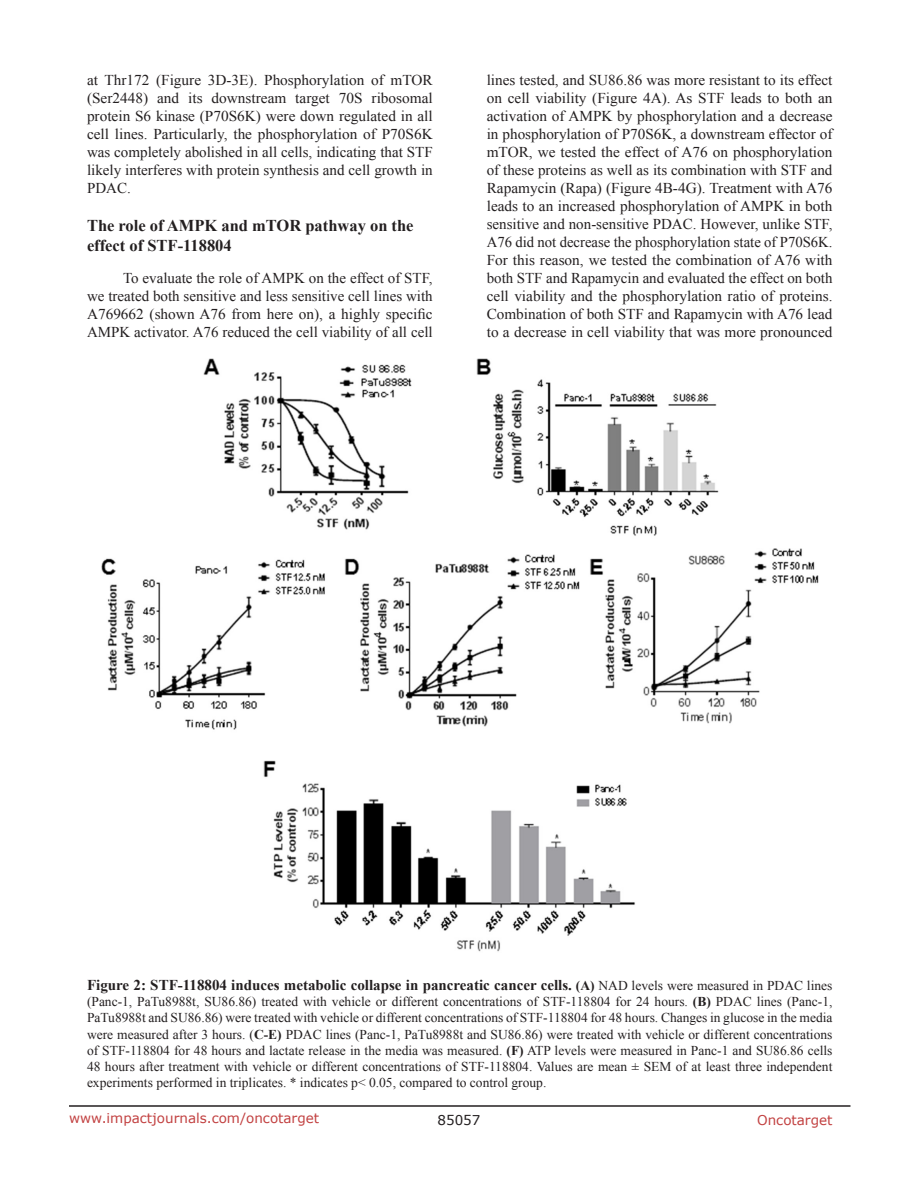
<style>
.page{position:relative;width:918px;height:1188px;background:#fff}
.page>*{position:absolute;margin:0;border:0;box-sizing:border-box;transform-origin:0 0}
.SubHeading{font:700 16.5px/19.8px "Times New Roman";color:#231f20}
.BodyText{font:15px/18px "Times New Roman";color:#231f20;text-align:justify}
.figuretext{font:700 15px "Times New Roman";color:#231f20}
.figuretext-2{font:13.5px/16.2px "Times New Roman";color:#231f20;text-align:justify}
.t1{font:13.5px "Verdana";color:#c24141}
.t2{font:13.5px "Verdana";color:#231f20}
.s1{font-size:13.5px}
.s2{font-weight:400;font-size:13.5px}
.s3{font-weight:700}
</style>
<div class="page">
<hr style="left:69px;top:1105px;width:781px;height:2px;background:#231f20">
<img style="left:101px;top:359px;width:718px;height:593px">
<p class="BodyText" style="left:87px;top:71px;width:347px">at Thr172 (Figure 3D-3E). Phosphorylation of mTOR (Ser2448) and its downstream target 70S ribosomal protein S6 kinase (P70S6K) were down regulated in all cell lines. Particularly, the phosphorylation of P70S6K was completely abolished in all cells, indicating that STF likely interferes with protein synthesis and cell growth in PDAC.</p>
<p class="SubHeading" style="left:87px;top:215px;width:328px">The role of AMPK and mTOR pathway on the effect of STF-118804</p>
<p class="BodyText" style="left:87px;top:268px;width:347px;text-indent:36px">To evaluate the role of AMPK on the effect of STF, we treated both sensitive and less sensitive cell lines with A769662 (shown A76 from here on), a highly specific AMPK activator. A76 reduced the cell viability of all cell</p>
<p class="BodyText" style="left:487px;top:71px;width:347px">lines tested, and SU86.86 was more resistant to its effect on cell viability (Figure 4A). As STF leads to both an activation of AMPK by phosphorylation and a decrease in phosphorylation of P70S6K, a downstream effector of mTOR, we tested the effect of A76 on phosphorylation of these proteins as well as its combination with STF and Rapamycin (Rapa) (Figure 4B-4G). Treatment with A76 leads to an increased phosphorylation of AMPK in both sensitive and non-sensitive PDAC. However, unlike STF, A76 did not decrease the phosphorylation state of P70S6K.<br>For this reason, we tested the combination of A76 with both STF and Rapamycin and evaluated the effect on both cell viability and the phosphorylation ratio of proteins.<br>Combination of both STF and Rapamycin with A76 lead to a decrease in cell viability that was more pronounced</p>
<p class="figuretext" style="left:87px;top:975px;width:747px">Figure 2: STF-118804 induces metabolic collapse in pancreatic cancer cells. <span class="s1">(A)</span> <span class="s2">NAD levels were measured in PDAC lines</span></p>
<p class="figuretext-2" style="left:87px;top:993px;width:747px">(Panc-1, PaTu8988t, SU86.86) treated with vehicle or different concentrations of STF-118804 for 24 hours. <span class="s3">(B)</span> PDAC lines (Panc-1, PaTu8988t and SU86.86) were treated with vehicle or different concentrations of STF-118804 for 48 hours. Changes in glucose in the media were measured after 3 hours. (<span class="s3">C-E)</span> PDAC lines (Panc-1, PaTu8988t and SU86.86) were treated with vehicle or different concentrations of STF-118804 for 48 hours and lactate release in the media was measured. <span class="s3">(F)</span> ATP levels were measured in Panc-1 and SU86.86 cells 48 hours after treatment with vehicle or different concentrations of STF-118804. Values are mean ± SEM of at least three independent experiments performed in triplicates. * indicates p&lt; 0.05, compared to control group.</p>
<p class="t1" style="left:69px;top:1109px;width:252px">www.impactjournals.com/oncotarget</p>
<p class="t2" style="left:438px;top:1111px;width:44px">85057</p>
<p class="t1" style="left:757px;top:1111px;width:77px">Oncotarget</p>
</div>
